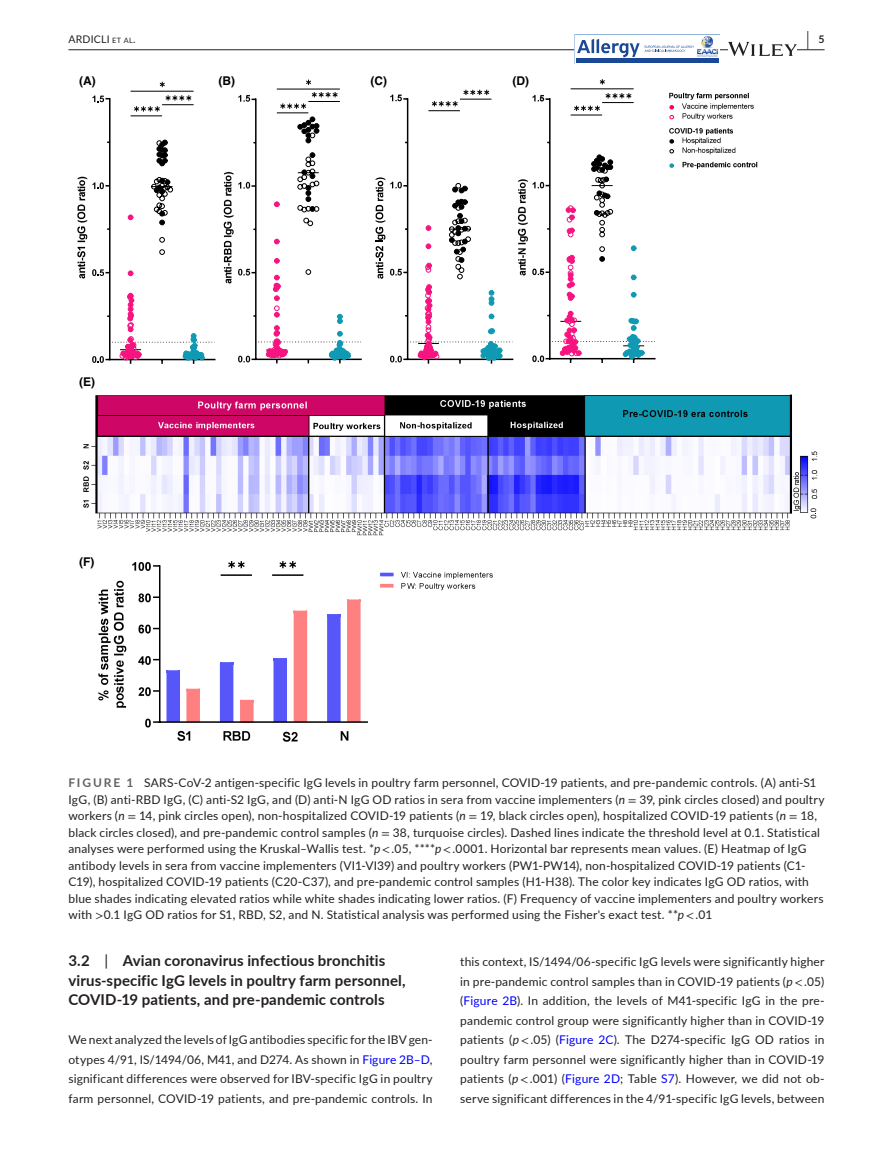
<style>
.page{position:relative;width:893px;height:1174px;background:#fff}
.page>*{position:absolute;margin:0;border:0;box-sizing:border-box;transform-origin:0 0}
.t1{font:700 19.5px "Lato";color:#231f20;scale:.43 1}
.t2{font:700 15px/19.5px "Lato";letter-spacing:.005em;color:#231f20}
.t3{font:12px/19.5px "Lato";letter-spacing:.015em;color:#231f20;text-align:justify}
.t4{font:700 12px "Helvetica";color:#000}
.t5{font:10.5px "Lato";letter-spacing:.02em;color:#231f20}
.s1{font-size:7.35px}
.s2{font-weight:700;color:#636366}
.s3{font-style:italic}
.s4{font-family:"STIX"}
.s5{font-weight:400}
.s6{color:#00f}
</style>
<div class="page">
<hr style="left:68px;top:49px;width:756px;height:1px;background:#231f20">
<svg style="left:575px;top:34px;width:145px;height:29px"></svg>
<div style="left:576px;top:58px;width:142px;height:5px;background:#1b4896"></div>
<img style="left:697px;top:35px;width:22px;height:22px">
<svg style="left:728px;top:42px;width:69px;height:14px"></svg>
<img style="left:77px;top:79px;width:741px;height:663px">
<svg style="left:811px;top:508px;width:5px;height:10px"></svg>
<hr style="left:109px;top:98px;width:2px;height:262px;background:#000">
<svg style="left:92px;top:269px;width:17px;height:7px"></svg>
<svg style="left:92px;top:182px;width:17px;height:7px"></svg>
<svg style="left:92px;top:95px;width:18px;height:7px"></svg>
<svg style="left:151px;top:140px;width:22px;height:115px"></svg>
<svg style="left:128px;top:215px;width:5px;height:5px"></svg>
<svg style="left:128px;top:271px;width:5px;height:5px"></svg>
<svg style="left:92px;top:293px;width:123px;height:71px"></svg>
<hr style="left:131px;top:115px;width:31px;height:1px;background:#000">
<hr style="left:131px;top:91px;width:63px;height:1px;background:#000">
<svg style="left:160px;top:82px;width:5px;height:5px"></svg>
<hr style="left:162px;top:104px;width:32px;height:1px;background:#000">
<svg style="left:134px;top:95px;width:57px;height:17px"></svg>
<hr style="left:255px;top:358px;width:107px;height:2px;background:#000">
<hr style="left:255px;top:98px;width:2px;height:262px;background:#000">
<svg style="left:252px;top:117px;width:109px;height:246px"></svg>
<hr style="left:277px;top:89px;width:63px;height:1px;background:#000">
<svg style="left:306px;top:80px;width:5px;height:5px"></svg>
<hr style="left:277px;top:112px;width:31px;height:1px;background:#000">
<svg style="left:280px;top:103px;width:26px;height:6px"></svg>
<hr style="left:308px;top:101px;width:32px;height:1px;background:#000">
<svg style="left:312px;top:92px;width:26px;height:5px"></svg>
<hr style="left:407px;top:358px;width:106px;height:2px;background:#000">
<hr style="left:407px;top:98px;width:1px;height:262px;background:#000">
<svg style="left:403px;top:183px;width:109px;height:180px"></svg>
<svg style="left:376px;top:177px;width:9px;height:102px"></svg>
<hr style="left:428px;top:110px;width:32px;height:1px;background:#000">
<svg style="left:432px;top:101px;width:26px;height:5px"></svg>
<hr style="left:460px;top:99px;width:31px;height:1px;background:#000">
<svg style="left:463px;top:90px;width:26px;height:5px"></svg>
<hr style="left:549px;top:98px;width:2px;height:261px;background:#000">
<svg style="left:545px;top:155px;width:110px;height:208px"></svg>
<hr style="left:571px;top:115px;width:31px;height:1px;background:#000">
<svg style="left:574px;top:106px;width:26px;height:5px"></svg>
<hr style="left:571px;top:88px;width:63px;height:1px;background:#000">
<svg style="left:600px;top:79px;width:5px;height:6px"></svg>
<hr style="left:602px;top:102px;width:32px;height:1px;background:#000">
<svg style="left:606px;top:93px;width:25px;height:5px"></svg>
<svg style="left:670px;top:105px;width:4px;height:4px"></svg>
<svg style="left:669px;top:115px;width:5px;height:4px"></svg>
<svg style="left:670px;top:139px;width:4px;height:4px"></svg>
<svg style="left:669px;top:149px;width:5px;height:4px"></svg>
<svg style="left:670px;top:164px;width:4px;height:4px"></svg>
<svg style="left:381px;top:573px;width:12px;height:2px"></svg>
<svg style="left:381px;top:584px;width:12px;height:2px"></svg>
<svg style="left:325px;top:598px;width:38px;height:126px"></svg>
<svg style="left:271px;top:609px;width:38px;height:115px"></svg>
<svg style="left:218px;top:661px;width:38px;height:63px"></svg>
<hr style="left:159px;top:721px;width:209px;height:2px;background:#000">
<hr style="left:159px;top:565px;width:1px;height:158px;background:#000">
<svg style="left:153px;top:669px;width:49px;height:55px"></svg>
<svg style="left:153px;top:596px;width:6px;height:2px"></svg>
<hr style="left:272px;top:574px;width:31px;height:2px;background:#000">
<svg style="left:279px;top:561px;width:17px;height:7px"></svg>
<hr style="left:221px;top:574px;width:31px;height:2px;background:#000">
<svg style="left:228px;top:561px;width:17px;height:7px"></svg>
<p class="t5" style="left:68px;top:31px;width:69px">ARDICLI <span class="s1">et al</span>.</p>
<h1 class="t1" style="left:807px;top:25px;width:43px">| <sup>5</sup></h1>
<p class="t4" style="left:79px;top:71px;width:18px">(A)</p>
<p class="t4" style="left:79px;top:372px;width:17px">(E)</p>
<p class="t4" style="left:79px;top:552px;width:17px">(F)</p>
<p class="t4" style="left:218px;top:71px;width:18px">(B)</p>
<p class="t4" style="left:371px;top:71px;width:18px">(C)</p>
<p class="t4" style="left:512px;top:71px;width:18px">(D)</p>
<p class="t3" style="left:68px;top:774px;width:758px;line-height:16.5px;text-align:left"><span class="s2">FIGURE 1</span> SARS-CoV-2 antigen-specific IgG levels in poultry farm personnel, COVID-19 patients, and pre-pandemic controls. (A) anti-S1<br>IgG, (B) anti-RBD IgG, (C) anti-S2 IgG, and (D) anti-N IgG OD ratios in sera from vaccine implementers (<span class="s3">n</span> <span class="s4">=</span> 39, pink circles closed) and poultry workers (<span class="s3">n</span> <span class="s4">=</span> 14, pink circles open), non-hospitalized COVID-19 patients (<span class="s3">n</span> <span class="s4">=</span> 19, black circles open), hospitalized COVID-19 patients (<span class="s3">n</span> <span class="s4">=</span> 18, black circles closed), and pre-pandemic control samples (<span class="s3">n</span> <span class="s4">=</span> 38, turquoise circles). Dashed lines indicate the threshold level at 0.1. Statistical analyses were performed using the Kruskal–Wallis test. *<span class="s3">p</span><span class="s4">&lt;</span> .05, ****<span class="s3">p</span><span class="s4">&lt;</span> .0001. Horizontal bar represents mean values. (E) Heatmap of IgG antibody levels in sera from vaccine implementers (VI1-VI39) and poultry workers (PW1-PW14), non-hospitalized COVID-19 patients (C1- C19), hospitalized COVID-19 patients (C20-C37), and pre-pandemic control samples (H1-H38). The color key indicates IgG OD ratios, with blue shades indicating elevated ratios while white shades indicating lower ratios. (F) Frequency of vaccine implementers and poultry workers with <span class="s4">&gt;</span>0.1 IgG OD ratios for S1, RBD, S2, and N. Statistical analysis was performed using the Fisher's exact test. **<span class="s3">p</span><span class="s4">&lt;</span> .01</p>
<p class="t2" style="left:68px;top:950px;width:339px">3.2 <span class="s5">|</span> Avian coronavirus infectious bronchitis virus-specific IgG levels in poultry farm personnel,<br>COVID-19 patients, and pre-pandemic controls</p>
<p class="t3" style="left:68px;top:1029px;width:366px">We next analyzed the levels of IgG antibodies specific for the IBV gen&shy;otypes 4/91, IS/1494/06, M41, and D274. As shown in <span class="s6">Figure 2B–D</span>, significant differences were observed for IBV-specific IgG in poultry farm personnel, COVID-19 patients, and pre-pandemic controls. In</p>
<p class="t3" style="left:460px;top:951px;width:366px">this context, IS/1494/06-specific IgG levels were significantly higher in pre-pandemic control samples than in COVID-19 patients (<span class="s3">p</span><span class="s4">&lt;</span> .05) (<span class="s6">Figure 2B</span>). In addition, the levels of M41-specific IgG in the pre&shy;pandemic control group were significantly higher than in COVID-19 patients (<span class="s3">p</span><span class="s4">&lt;</span> .05) (<span class="s6">Figure 2C</span>). The D274-specific IgG OD ratios in poultry farm personnel were significantly higher than in COVID-19 patients (<span class="s3">p</span><span class="s4">&lt;</span> .001) (<span class="s6">Figure 2D</span>; Table <span class="s6">S7</span>). However, we did not ob&shy;serve significant differences in the 4/91-specific IgG levels, between</p>
</div>
